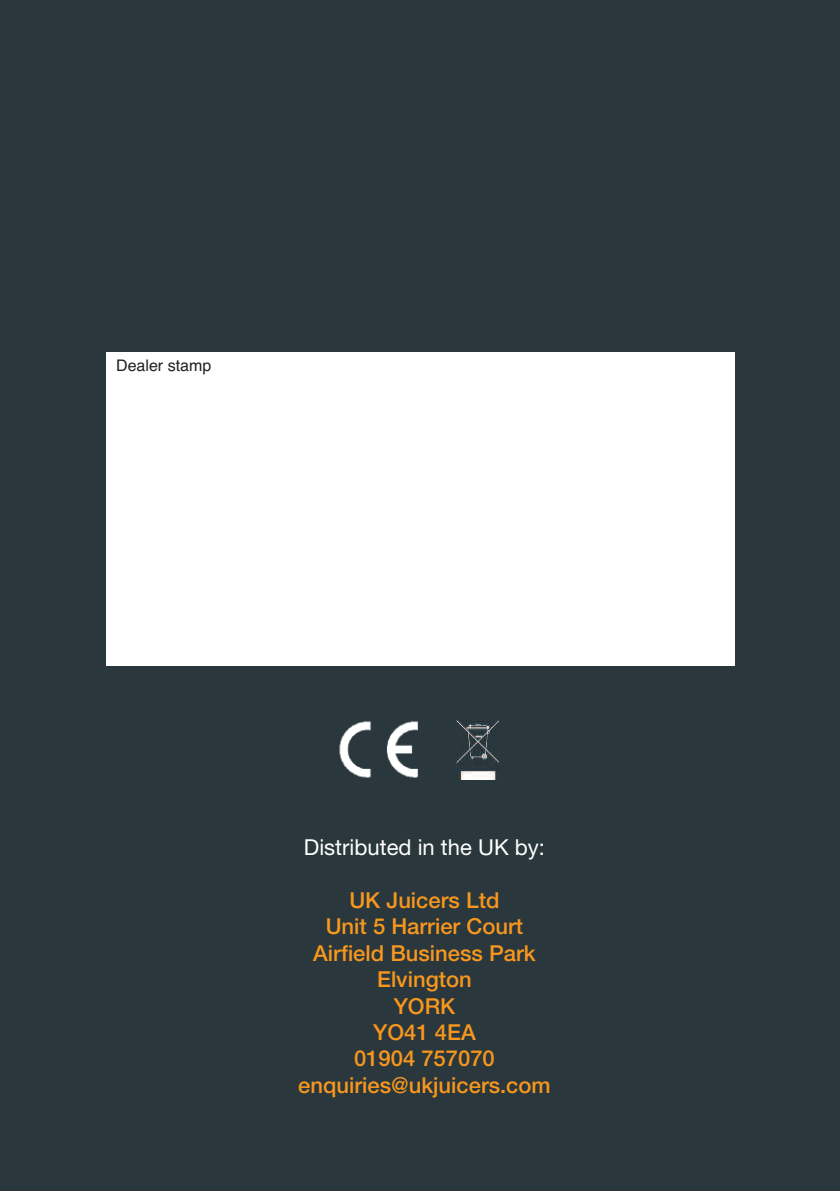
<style>
.page{position:relative;width:840px;height:1191px;background:#fff}
.page>*{position:absolute;margin:0;border:0;box-sizing:border-box;transform-origin:0 0}
.t1{font:500 22px/26.4px "Helvetica Neue LT Std";color:#f7971d;text-align:center}
.t2{font:22px "Helvetica Neue LT Std";color:#fff}
.t3{font:16px "Helvetica";color:#231f20}
</style>
<div class="page">
<div style="left:0;top:0;width:839px;height:1191px;background:#2a373d"></div>
<div style="left:106px;top:352px;width:628px;height:313px;background:#fff"></div>
<img style="left:339px;top:721px;width:79px;height:57px">
<img style="left:456px;top:721px;width:42px;height:58px">
<p class="t3" style="left:116px;top:356px;width:97px">Dealer stamp</p>
<p class="t2" style="left:304px;top:839px;width:242px">Distributed in the UK by:</p>
<p class="t1" style="left:298px;top:889px;width:254px">UK Juicers Ltd<br>Unit 5 Harrier Court<br>Airfield Business Park<br>Elvington<br>YORK<br>YO41 4EA<br>01904 757070 enquiries@ukjuicers.com</p>
</div>
